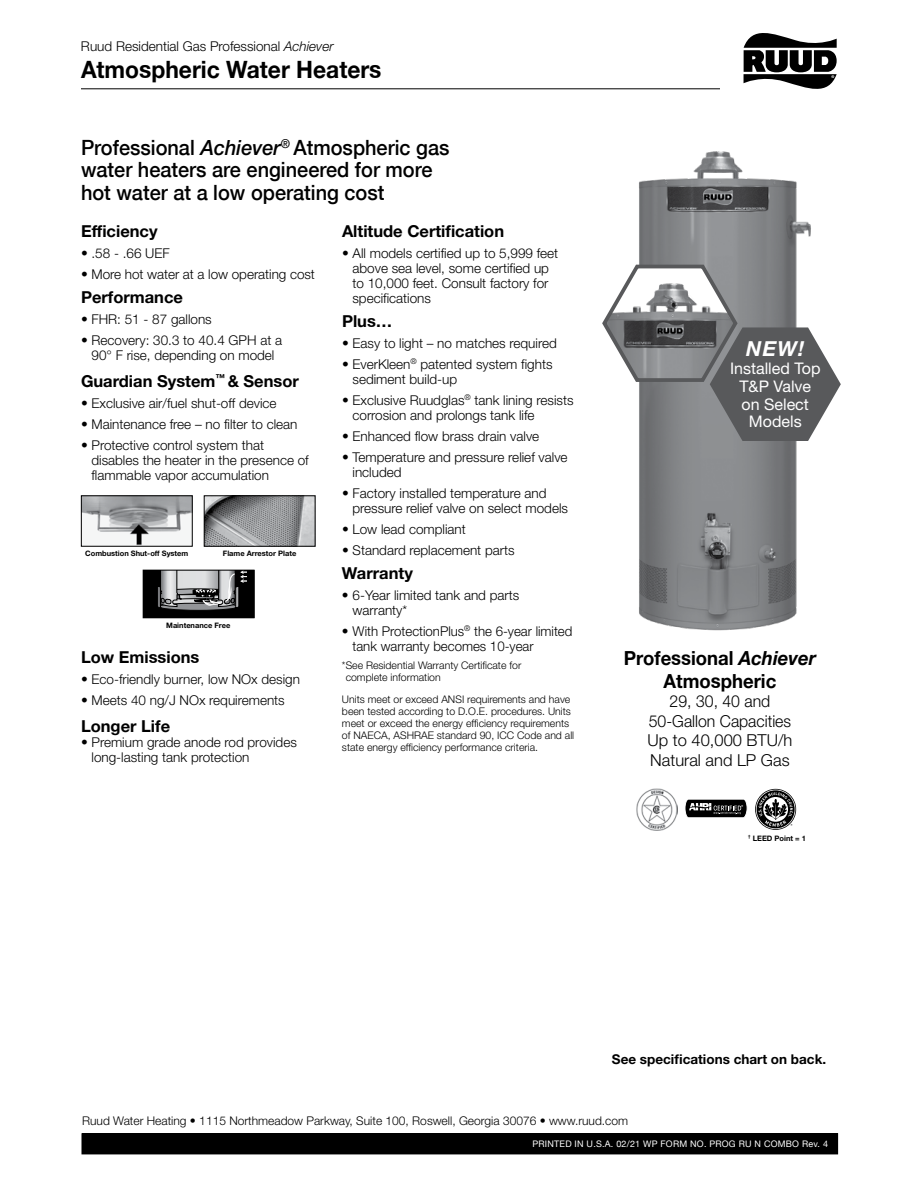
<style>
.page{position:relative;width:918px;height:1188px;background:#fff}
.page>*{position:absolute;margin:0;border:0;box-sizing:border-box;transform-origin:0 0}
.t1{font:700 24px "Rheem Sans";color:#000;scale:.95 1}
.t2{font:500 21px/22.5px "Helvetica Neue";color:#000;scale:.95 1}
.t3{font:italic 700 20.7px "Rheem Sans";color:#fff}
.t4{font:700 19.5px/22.5px "Rheem Sans";color:#000;text-align:center;scale:.95 1}
.t5{font:700 16.5px "Rheem Sans";color:#000}
.t6{font:300 16.5px/19.5px "Rheem Sans";color:#000;text-align:center;scale:.96 1}
.t7{font:16.05px/17.9px "Rheem Sans";color:#fff;text-align:center}
.t8{font:300 13.5px/15px "Rheem Sans";color:#000}
.t9{font:700 13.5px "Helvetica Neue LT";color:#000}
.t10{font:300 12px "Rheem Sans";color:#000}
.t11{font:300 10.5px/12px "Rheem Sans";color:#000}
.t12{font:9px "Helvetica Neue";letter-spacing:.025em;color:#fff}
.t13{font:700 7.5px "Rheem Sans";color:#000}
.t14{font:700 7.5px "Helvetica Neue LT";color:#000}
.s1{font-style:italic}
</style>
<div class="page">
<img style="left:639px;top:151px;width:172px;height:480px">
<hr style="left:81px;top:88px;width:639px;height:1px;background:#000">
<svg style="left:743px;top:33px;width:94px;height:56px"></svg>
<div style="left:82px;top:1134px;width:756px;height:20px;background:#000"></div>
<img style="left:636px;top:788px;width:42px;height:42px">
<svg style="left:755px;top:789px;width:41px;height:41px"></svg>
<svg style="left:685px;top:799px;width:62px;height:19px"></svg>
<img style="left:83px;top:497px;width:108px;height:48px">
<div style="left:81px;top:495px;width:112px;height:52px;border:1px solid #000"></div>
<svg style="left:145px;top:572px;width:107px;height:44px;background:#606162"></svg>
<div style="left:143px;top:570px;width:111px;height:48px;border:1px solid #000"></div>
<img style="left:206px;top:497px;width:107px;height:48px">
<div style="left:204px;top:495px;width:111px;height:52px;border:1px solid #000"></div>
<svg style="left:602px;top:261px;width:239px;height:180px"></svg>
<p class="t8" style="left:81px;top:39px;width:254px">Ruud Residential Gas Professional <span class="s1">Achiever</span></p>
<h1 class="t1" style="left:81px;top:55px;width:318px">Atmospheric Water Heaters</h1>
<h2 class="t2" style="left:81px;top:136px;width:389px">Professional <span class="s1">Achiever</span><sup>®</sup> Atmospheric gas water heaters are engineered for more hot water at a low operating cost</h2>
<p class="t5" style="left:81px;top:220px;width:78px">Efficiency</p>
<p class="t8" style="left:81px;top:245px;width:90px">• .58 - .66 UEF</p>
<p class="t8" style="left:81px;top:266px;width:235px">• More hot water at a low operating cost</p>
<p class="t5" style="left:81px;top:286px;width:104px">Performance</p>
<p class="t8" style="left:81px;top:311px;width:132px">• FHR: 51 - 87 gallons</p>
<p class="t8" style="left:81px;top:332px;width:203px;text-align:center">• Recovery: 30.3 to 40.4 GPH at a<br>90° F rise, depending on model</p>
<p class="t5" style="left:81px;top:370px;width:219px">Guardian System<sup>™</sup> &amp; Sensor</p>
<p class="t8" style="left:81px;top:395px;width:197px">• Exclusive air/fuel shut-off device</p>
<p class="t8" style="left:81px;top:416px;width:218px">• Maintenance free – no filter to clean</p>
<p class="t8" style="left:92px;top:437px;width:219px;text-indent:-11px">• Protective control system that disables the heater in the presence of flammable vapor accumulation</p>
<p class="t13" style="left:85px;top:549px;width:105px">Combustion Shut-off System</p>
<p class="t13" style="left:223px;top:549px;width:75px">Flame Arrestor Plate</p>
<p class="t13" style="left:166px;top:620px;width:66px">Maintenance Free</p>
<p class="t5" style="left:81px;top:646px;width:120px">Low Emissions</p>
<p class="t8" style="left:81px;top:671px;width:221px">• Eco-friendly burner, low NOx design</p>
<p class="t8" style="left:81px;top:692px;width:205px">• Meets 40 ng/J NOx requirements</p>
<p class="t5" style="left:81px;top:715px;width:91px">Longer Life</p>
<p class="t8" style="left:92px;top:734px;width:207px;text-indent:-11px">• Premium grade anode rod provides long-lasting tank protection</p>
<p class="t5" style="left:342px;top:220px;width:164px">Altitude Certification</p>
<p class="t8" style="left:353px;top:245px;width:207px;text-indent:-11px">• All models certified up to 5,999 feet above sea level, some certified up to 10,000 feet. Consult factory for specifications</p>
<p class="t5" style="left:342px;top:310px;width:52px">Plus…</p>
<p class="t8" style="left:342px;top:335px;width:216px">• Easy to light – no matches required</p>
<p class="t8" style="left:353px;top:356px;width:202px;text-indent:-11px">• EverKleen<sup>®</sup> patented system fights sediment build-up</p>
<p class="t8" style="left:353px;top:392px;width:223px;text-indent:-11px">• Exclusive Ruudglas<sup>®</sup> tank lining resists corrosion and prolongs tank life</p>
<p class="t8" style="left:342px;top:428px;width:199px">• Enhanced flow brass drain valve</p>
<p class="t8" style="left:353px;top:449px;width:217px;text-indent:-11px">• Temperature and pressure relief valve included</p>
<p class="t8" style="left:353px;top:485px;width:217px;text-indent:-11px">• Factory installed temperature and pressure relief valve on select models</p>
<p class="t8" style="left:342px;top:521px;width:125px">• Low lead compliant</p>
<p class="t8" style="left:342px;top:542px;width:174px">• Standard replacement parts</p>
<p class="t5" style="left:342px;top:562px;width:72px">Warranty</p>
<p class="t8" style="left:353px;top:587px;width:168px;text-indent:-11px">• 6-Year limited tank and parts warranty*</p>
<p class="t8" style="left:353px;top:623px;width:221px;text-indent:-11px">• With ProtectionPlus<sup>®</sup> the 6-year limited tank warranty becomes 10-year</p>
<p class="t11" style="left:346px;top:659px;width:177px;text-indent:-4px">*See Residential Warranty Certificate for complete information</p>
<p class="t11" style="left:342px;top:693px;width:234px">Units meet or exceed ANSI requirements and have been tested according to D.O.E. procedures. Units meet or exceed the energy efficiency requirements of NAECA, ASHRAE standard 90, ICC Code and all state energy efficiency performance criteria.</p>
<h3 class="t3" style="left:746px;top:335px;width:59px">NEW!</h3>
<p class="t7" style="left:730px;top:359px;width:92px">Installed Top<br>T&amp;P Valve on Select<br>Models</p>
<h3 class="t4" style="left:624px;top:647px;width:204px">Professional <span class="s1">Achiever<br></span>Atmospheric</h3>
<p class="t6" style="left:648px;top:691px;width:152px">29, 30, 40 and<br>50-Gallon Capacities<br>Up to 40,000 BTU/h<br>Natural and LP Gas</p>
<p class="t14" style="left:748px;top:834px;width:59px"><sup>†</sup> LEED Point = 1</p>
<p class="t9" style="left:612px;top:1050px;width:216px">See specifications chart on back.</p>
<p class="t10" style="left:82px;top:1113px;width:548px">Ruud Water Heating • 1115 Northmeadow Parkway, Suite 100, Roswell, Georgia 30076 • www.ruud.com</p>
<p class="t12" style="left:533px;top:1137px;width:297px">PRINTED IN U.S.A. 02/21 WP FORM NO. PROG RU N COMBO Rev. 4</p>
</div>
